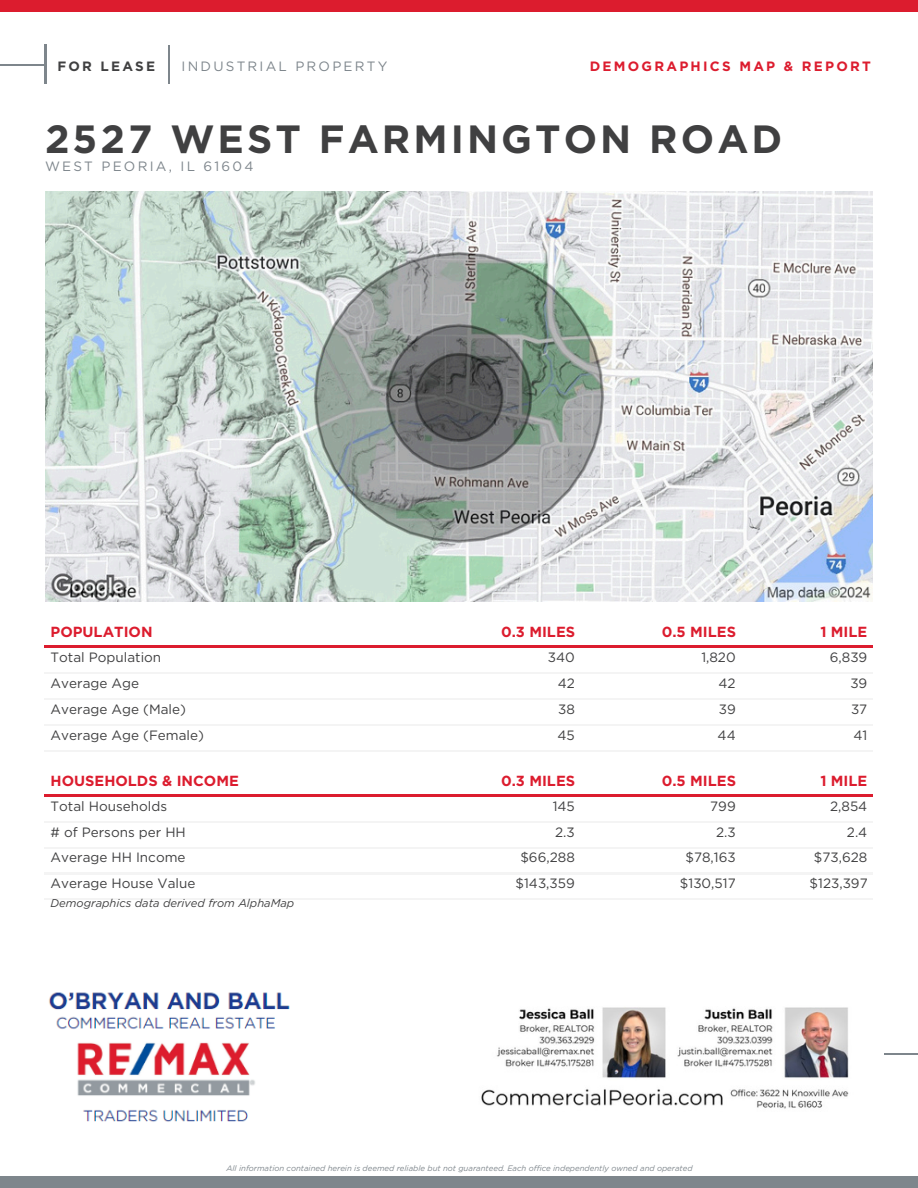
<style>
.page{position:relative;width:918px;height:1188px;background:#fff}
.page>*{position:absolute;margin:0;border:0;box-sizing:border-box;transform-origin:0 0}
.t1{font:700 39.3px "Gotham";letter-spacing:.08em;color:#404041}
.t2{font:700 14.7px "Gotham";color:#dc1c2e}
.t3{font:13.5px/25.8px "Gotham";color:#404041;text-align:justify}
.t4{font:13.5px "Gotham";letter-spacing:.165em;color:#7e868c}
.t5{font:700 13.5px "Gotham";letter-spacing:.165em;color:#dc1c2e}
.t6{font:700 13.5px "Gotham";letter-spacing:.165em;color:#404041}
.t7{font:italic 11.25px "Gotham";color:#404041}
.t8{font:italic 7.8px "Gotham";color:#7e868c}
</style>
<div class="page">
<div style="left:0;top:1177px;width:918px;height:11px;background:#7e868c"></div>
<hr style="left:741px;top:750px;width:132px;height:1px;background:#f4f4f4">
<hr style="left:580px;top:750px;width:161px;height:1px;background:#f4f4f4">
<hr style="left:420px;top:750px;width:160px;height:1px;background:#f4f4f4">
<hr style="left:45px;top:750px;width:375px;height:1px;background:#f4f4f4">
<hr style="left:741px;top:724px;width:132px;height:2px;background:#f4f4f4">
<hr style="left:580px;top:724px;width:161px;height:2px;background:#f4f4f4">
<hr style="left:420px;top:724px;width:160px;height:2px;background:#f4f4f4">
<hr style="left:45px;top:724px;width:375px;height:2px;background:#f4f4f4">
<hr style="left:741px;top:699px;width:132px;height:1px;background:#f4f4f4">
<hr style="left:580px;top:699px;width:161px;height:1px;background:#f4f4f4">
<hr style="left:420px;top:699px;width:160px;height:1px;background:#f4f4f4">
<hr style="left:45px;top:699px;width:375px;height:1px;background:#f4f4f4">
<hr style="left:741px;top:673px;width:132px;height:1px;background:#f4f4f4">
<hr style="left:580px;top:673px;width:161px;height:1px;background:#f4f4f4">
<hr style="left:420px;top:673px;width:160px;height:1px;background:#f4f4f4">
<hr style="left:45px;top:673px;width:375px;height:1px;background:#f4f4f4">
<hr style="left:741px;top:646px;width:132px;height:2px;background:#dc1c2e">
<hr style="left:580px;top:646px;width:161px;height:2px;background:#dc1c2e">
<hr style="left:420px;top:646px;width:160px;height:2px;background:#dc1c2e">
<hr style="left:45px;top:646px;width:375px;height:2px;background:#dc1c2e">
<hr style="left:741px;top:899px;width:132px;height:1px;background:#f4f4f4">
<hr style="left:580px;top:899px;width:161px;height:1px;background:#f4f4f4">
<hr style="left:420px;top:899px;width:160px;height:1px;background:#f4f4f4">
<hr style="left:45px;top:899px;width:375px;height:1px;background:#f4f4f4">
<hr style="left:741px;top:873px;width:132px;height:1px;background:#f4f4f4">
<hr style="left:580px;top:873px;width:161px;height:1px;background:#f4f4f4">
<hr style="left:420px;top:873px;width:160px;height:1px;background:#f4f4f4">
<hr style="left:45px;top:873px;width:375px;height:1px;background:#f4f4f4">
<hr style="left:741px;top:847px;width:132px;height:1px;background:#f4f4f4">
<hr style="left:580px;top:847px;width:161px;height:1px;background:#f4f4f4">
<hr style="left:420px;top:847px;width:160px;height:1px;background:#f4f4f4">
<hr style="left:45px;top:847px;width:375px;height:1px;background:#f4f4f4">
<hr style="left:741px;top:821px;width:132px;height:1px;background:#f4f4f4">
<hr style="left:580px;top:821px;width:161px;height:1px;background:#f4f4f4">
<hr style="left:420px;top:821px;width:160px;height:1px;background:#f4f4f4">
<hr style="left:45px;top:821px;width:375px;height:1px;background:#f4f4f4">
<hr style="left:741px;top:794px;width:132px;height:2px;background:#dc1c2e">
<hr style="left:580px;top:794px;width:161px;height:2px;background:#dc1c2e">
<hr style="left:420px;top:794px;width:160px;height:2px;background:#dc1c2e">
<hr style="left:45px;top:794px;width:375px;height:2px;background:#dc1c2e">
<hr style="left:884px;top:1053px;width:34px;height:1px;background:#7e868c">
<img style="left:45px;top:191px;width:828px;height:411px">
<hr style="left:45px;top:45px;width:1px;height:38px;background:#7e868c">
<hr style="left:0;top:64px;width:45px;height:1px;background:#7e868c">
<div style="left:0;top:0;width:918px;height:11px;background:#dc1c2e"></div>
<hr style="left:169px;top:45px;width:1px;height:38px;background:#7e868c">
<img style="left:481px;top:1007px;width:368px;height:102px">
<img style="left:49px;top:992px;width:241px;height:130px">
<h3 class="t6" style="left:57px;top:58px;width:99px">FOR LEASE</h3>
<h3 class="t4" style="left:182px;top:58px;width:207px">INDUSTRIAL PROPERTY</h3>
<h4 class="t5" style="left:590px;top:58px;width:283px">DEMOGRAPHICS MAP &amp; REPORT</h4>
<p class="t1" style="left:45px;top:115px;width:739px">2527 WEST FARMINGTON ROAD</p>
<p class="t4" style="left:45px;top:158px;width:210px">WEST PEORIA, IL 61604</p>
<h2 class="t2" style="left:51px;top:623px;width:104px">POPULATION</h2>
<h2 class="t3" style="left:51px;top:644px;width:155px;text-align:left">Total Population<br>Average Age<br>Average Age (Male)<br>Average Age (Female)</h2>
<h1 class="t2" style="left:51px;top:772px;width:190px">HOUSEHOLDS &amp; INCOME</h1>
<h1 class="t3" style="left:51px;top:793px;width:146px;text-align:left">Total Households<br># of Persons per HH<br>Average HH Income<br>Average House Value</h1>
<h1 class="t7" style="left:51px;top:897px;width:245px">Demographics data derived from AlphaMap</h1>
<p class="t2" style="left:501px;top:623px;width:76px">0.3 MILES</p>
<p class="t3" style="left:558px;top:644px;width:19px;text-indent:-10px">340<br>42<br>38<br>45</p>
<h4 class="t2" style="left:501px;top:772px;width:76px">0.3 MILES</h4>
<h4 class="t3" style="left:516px;top:793px;width:61px;text-align:right">145<br>2.3 $66,288 $143,359</h4>
<h3 class="t2" style="left:662px;top:623px;width:76px">0.5 MILES</h3>
<h3 class="t3" style="left:718px;top:644px;width:20px;text-indent:-16px">1,820<br>42<br>39<br>44</h3>
<h3 class="t2" style="left:662px;top:772px;width:76px">0.5 MILES</h3>
<h3 class="t3" style="left:680px;top:793px;width:57px;text-align:right">799<br>2.3 $78,163 $130,517</h3>
<h3 class="t2" style="left:820px;top:623px;width:49px">1 MILE</h3>
<h3 class="t3" style="left:850px;top:644px;width:19px;text-indent:-21px">6,839<br>39<br>37<br>41</h3>
<h3 class="t2" style="left:820px;top:772px;width:49px">1 MILE</h3>
<h3 class="t3" style="left:810px;top:793px;width:60px;text-align:right">2,854<br>2.4 $73,628 $123,397</h3>
<h3 class="t8" style="left:227px;top:1163px;width:468px">All information contained herein is deemed reliable but not guaranteed. Each office independently owned and operated</h3>
</div>
